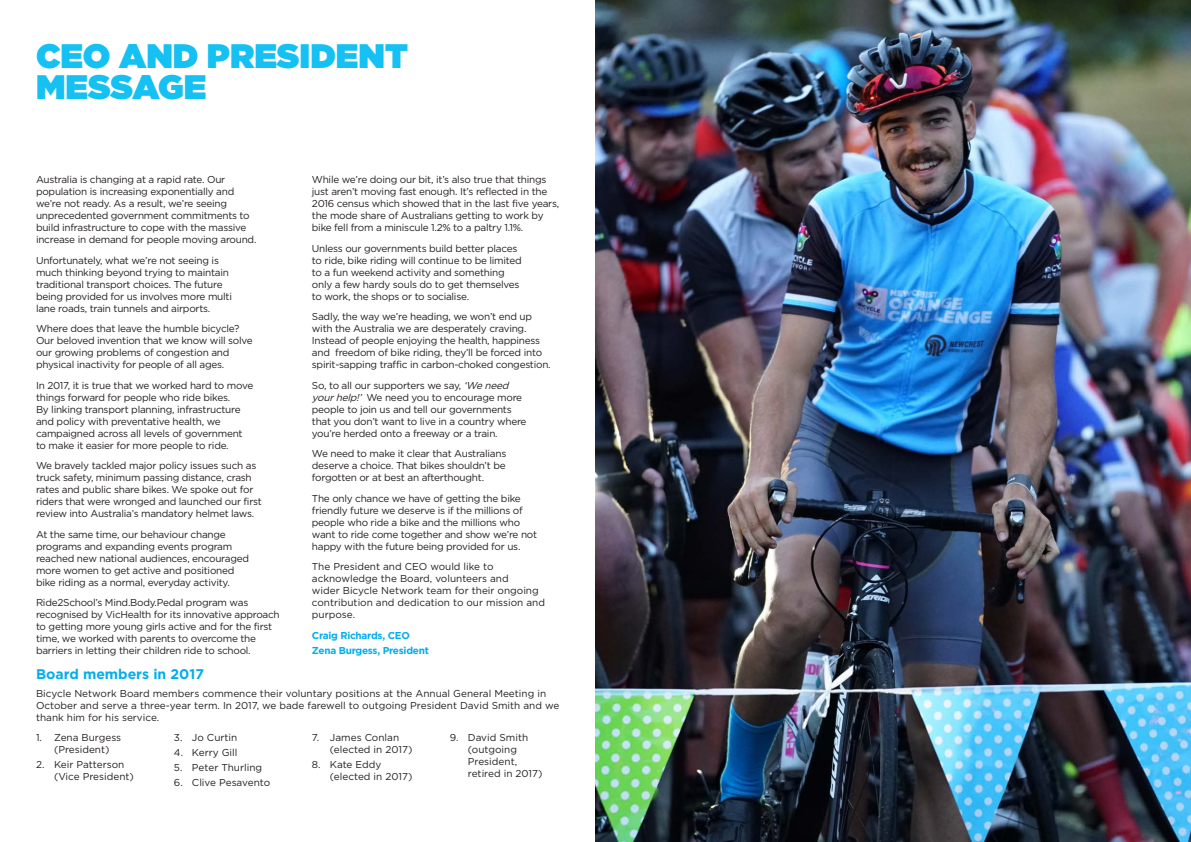
<style>
.page{position:relative;width:1191px;height:842px;background:#fff}
.page>*{position:absolute;margin:0;border:0;box-sizing:border-box;transform-origin:0 0}
.HEAD{font:900 34px/31px "Gotham";color:#15c0f2}
.SUBHEAD_SPAN{font:700 14px "Gotham";color:#00aeef}
.TEXT{font:10px/12px "Gotham";letter-spacing:-.025em;color:#231f20}
.TEXT-2{font:10px/12px "Gotham";color:#231f20}
.TEXT-3{font:700 10px "Gotham";letter-spacing:-.025em;color:#00aeef}
.s1{font-style:italic}
</style>
<div class="page">
<img style="left:595px;top:0;width:596px;height:842px">
<p class="HEAD" style="left:36px;top:39px;width:373px">CEO AND PRESIDENT<br>MESSAGE</p>
<p class="TEXT" style="left:36px;top:174px;width:222px">Australia is changing at a rapid rate. Our population is increasing exponentially and we’re not ready. As a result, we’re seeing unprecedented government commitments to build infrastructure to cope with the massive increase in demand for people moving around.</p>
<p class="TEXT" style="left:36px;top:254px;width:197px">Unfortunately, what we’re not seeing is much thinking beyond trying to maintain traditional transport choices. The future being provided for us involves more multi lane roads, train tunnels and airports.</p>
<p class="TEXT" style="left:36px;top:323px;width:218px">Where does that leave the humble bicycle?<br>Our beloved invention that we know will solve our growing problems of congestion and physical inactivity for people of all ages.</p>
<p class="TEXT" style="left:36px;top:379px;width:219px">In 2017, it is true that we worked hard to move things forward for people who ride bikes.<br>By linking transport planning, infrastructure and policy with preventative health, we campaigned across all levels of government to make it easier for more people to ride.</p>
<p class="TEXT" style="left:36px;top:460px;width:227px">We bravely tackled major policy issues such as truck safety, minimum passing distance, crash rates and public share bikes. We spoke out for riders that were wronged and launched our first review into Australia’s mandatory helmet laws.</p>
<p class="TEXT" style="left:36px;top:528px;width:215px">At the same time, our behaviour change programs and expanding events program reached new national audiences, encouraged more women to get active and positioned bike riding as a normal, everyday activity.</p>
<p class="TEXT" style="left:36px;top:597px;width:245px">Ride2School’s Mind.Body.Pedal program was recognised by VicHealth for its innovative approach to getting more young girls active and for the first time, we worked with parents to overcome the barriers in letting their children ride to school.</p>
<p class="TEXT" style="left:312px;top:174px;width:249px">While we’re doing our bit, it’s also true that things just aren’t moving fast enough. It’s reflected in the 2016 census which showed that in the last five years, the mode share of Australians getting to work by bike fell from a miniscule 1.2% to a paltry 1.1%.</p>
<p class="TEXT" style="left:312px;top:242px;width:211px">Unless our governments build better places to ride, bike riding will continue to be limited to a fun weekend activity and something only a few hardy souls do to get themselves to work, the shops or to socialise.</p>
<p class="TEXT" style="left:312px;top:311px;width:240px">Sadly, the way we’re heading, we won’t end up with the Australia we are desperately craving.<br>Instead of people enjoying the health, happiness and freedom of bike riding, they’ll be forced into spirit-sapping traffic in carbon-choked congestion.</p>
<p class="TEXT" style="left:312px;top:379px;width:216px">So, to all our supporters we say, <span class="s1">‘We need yourhelp!’</span> We need you to encourage more people to join us and tell our governments that you don’t want to live in a country where you’re herded onto a freeway or a train.</p>
<p class="TEXT" style="left:312px;top:448px;width:196px;text-align:justify">We need to make it clear that Australians deserve a choice. That bikes shouldn’t be forgotten or at best an afterthought.</p>
<p class="TEXT" style="left:312px;top:492px;width:227px">The only chance we have of getting the bike friendly future we deserve is if the millions of people who ride a bike and the millions who want to ride come together and show we’re not happy with the future being provided for us.</p>
<p class="TEXT-2" style="left:312px;top:561px;width:235px">The President and CEO would like to acknowledge the Board, volunteers and<br>wider Bicycle Network team for their ongoing contribution and dedication to our mission and purpose.</p>
<p class="TEXT-3" style="left:312px;top:630px;width:99px">Craig Richards, CEO</p>
<p class="TEXT-3" style="left:312px;top:644px;width:118px">Zena Burgess, President</p>
<p class="SUBHEAD_SPAN" style="left:36px;top:666px;width:169px">Board members in 2017</p>
<p class="TEXT-2" style="left:36px;top:687px;width:525px">Bicycle Network Board members commence their voluntary positions at the Annual General Meeting in<br>October and serve a three-year term. In 2017, we bade farewell to outgoing President David Smith and we thank him for his service.</p>
<p class="TEXT-2" style="left:54px;top:732px;width:69px;text-indent:-18px">1. Zena Burgess (President)</p>
<p class="TEXT-2" style="left:54px;top:758px;width:81px;text-indent:-18px">2. Keir Patterson (Vice President)</p>
<p class="TEXT-2" style="left:330px;top:732px;width:84px;text-indent:-18px">7. James Conlan (elected in 2017)</p>
<p class="TEXT-2" style="left:330px;top:758px;width:84px;text-indent:-18px">8. Kate Eddy (elected in 2017)</p>
<p class="TEXT-2" style="left:468px;top:732px;width:76px;text-indent:-18px">9. David Smith (outgoing<br>President, retired in 2017)</p>
<p class="TEXT-2" style="left:174px;top:732px;width:65px">3. Jo Curtin</p>
<p class="TEXT-2" style="left:174px;top:746px;width:65px">4. Kerry Gill</p>
<p class="TEXT-2" style="left:174px;top:761px;width:90px">5. Peter Thurling</p>
<p class="TEXT-2" style="left:174px;top:776px;width:98px">6. Clive Pesavento</p>
</div>
